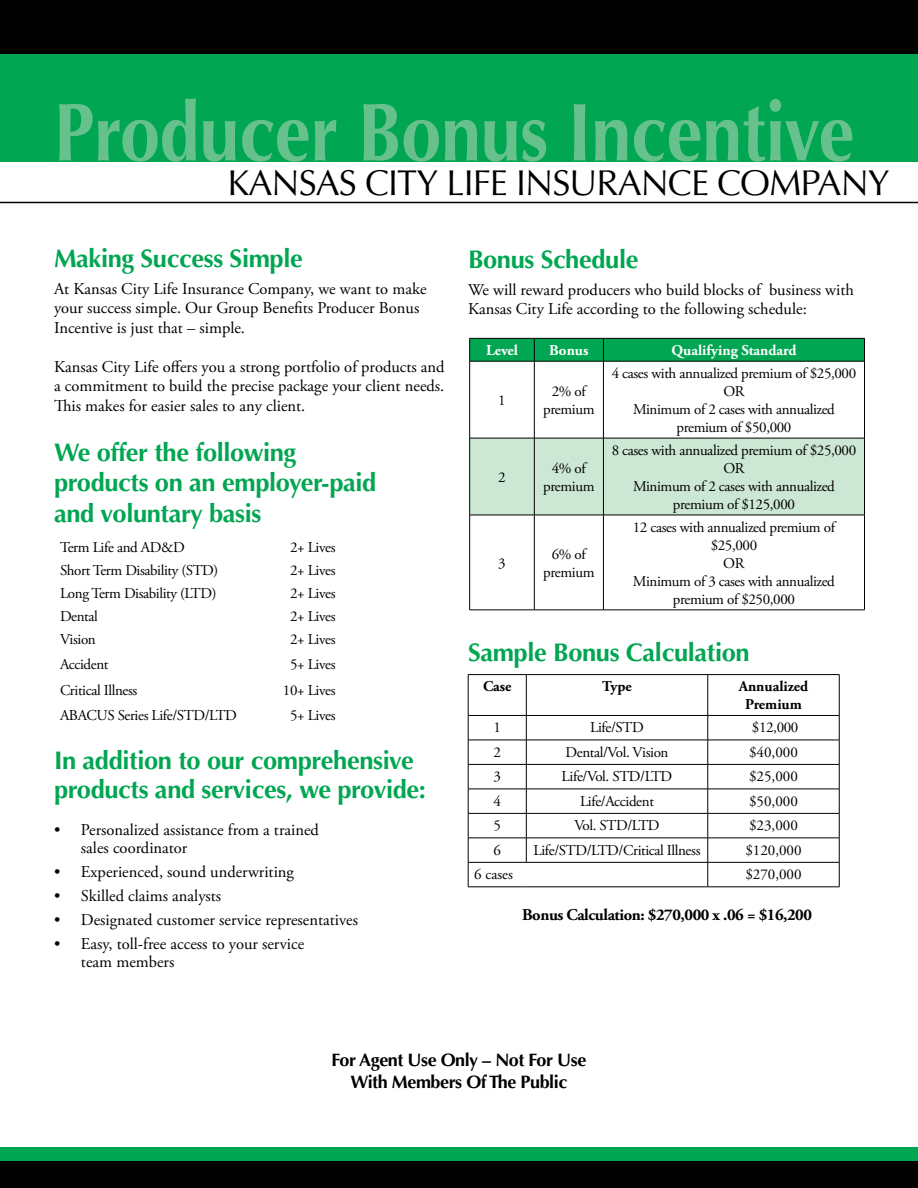
<style>
.page{position:relative;width:918px;height:1188px;background:#fff}
.page>*{position:absolute;margin:0;border:0;box-sizing:border-box;transform-origin:0 0}
.t1{font:700 82.05px "Optima LT Std";letter-spacing:-.005em;color:#67c18c;scale:.88 1}
.t2{font:36px "Optima LT Std";letter-spacing:-.025em;color:#000}
.t3{font:700 25.5px/30.6px "Optima LT Std";letter-spacing:-.015em;color:#00a651}
.t4{font:700 18px/21.6px "Optima LT Std";letter-spacing:-.025em;color:#000;text-align:center}
.t5{font:16.5px/19.5px "Adobe Garamond Pro";color:#000}
.t6{font:700 16.5px "Adobe Garamond Pro";letter-spacing:-.025em;color:#000}
.t7{font:15px/18px "Adobe Garamond Pro";letter-spacing:-.025em;color:#000;text-align:center}
.t8{font:700 15px "Adobe Garamond Pro";color:#fff}
.t9{font:700 15px/18px "Adobe Garamond Pro";color:#000;text-align:center}
</style>
<div class="page">
<div style="left:0;top:1148px;width:918px;height:17px;background:#00a651"></div>
<div style="left:0;top:1161px;width:918px;height:27px;background:#000"></div>
<div style="left:0;top:0;width:918px;height:57px;background:#000"></div>
<hr style="left:0;top:202px;width:918px;height:1px;background:#000">
<div style="left:0;top:54px;width:918px;height:108px;background:#00a651"></div>
<div style="left:470px;top:439px;width:394px;height:76px;background:#cce7d3"></div>
<svg style="left:469px;top:338px;width:396px;height:23px;background:#009c4c"></svg>
<hr style="left:469px;top:361px;width:65px;height:1px;background:#000">
<hr style="left:469px;top:361px;width:1px;height:77px;background:#000">
<hr style="left:534px;top:361px;width:69px;height:1px;background:#000">
<hr style="left:534px;top:361px;width:1px;height:77px;background:#000">
<hr style="left:603px;top:361px;width:262px;height:1px;background:#000">
<hr style="left:603px;top:361px;width:1px;height:77px;background:#000">
<hr style="left:864px;top:361px;width:1px;height:77px;background:#000">
<hr style="left:469px;top:515px;width:1px;height:95px;background:#000">
<hr style="left:534px;top:515px;width:1px;height:95px;background:#000">
<hr style="left:603px;top:515px;width:1px;height:95px;background:#000">
<hr style="left:864px;top:515px;width:1px;height:95px;background:#000">
<hr style="left:469px;top:610px;width:65px;height:1px;background:#000">
<hr style="left:534px;top:610px;width:69px;height:1px;background:#000">
<hr style="left:603px;top:610px;width:262px;height:1px;background:#000">
<hr style="left:469px;top:438px;width:1px;height:77px;background:#000">
<hr style="left:469px;top:438px;width:65px;height:1px;background:#000">
<hr style="left:534px;top:438px;width:69px;height:1px;background:#000">
<hr style="left:603px;top:438px;width:262px;height:1px;background:#000">
<hr style="left:534px;top:438px;width:1px;height:77px;background:#000">
<hr style="left:603px;top:438px;width:1px;height:77px;background:#000">
<hr style="left:864px;top:438px;width:1px;height:77px;background:#000">
<hr style="left:469px;top:515px;width:65px;height:1px;background:#000">
<hr style="left:534px;top:515px;width:69px;height:1px;background:#000">
<hr style="left:603px;top:515px;width:262px;height:1px;background:#000">
<hr style="left:468px;top:674px;width:58px;height:1px;background:#000">
<hr style="left:468px;top:675px;width:1px;height:40px;background:#000">
<hr style="left:526px;top:674px;width:182px;height:1px;background:#000">
<hr style="left:526px;top:675px;width:1px;height:40px;background:#000">
<hr style="left:708px;top:674px;width:131px;height:1px;background:#000">
<hr style="left:708px;top:675px;width:1px;height:40px;background:#000">
<hr style="left:839px;top:675px;width:1px;height:40px;background:#000">
<hr style="left:468px;top:715px;width:58px;height:1px;background:#000">
<hr style="left:526px;top:715px;width:182px;height:1px;background:#000">
<hr style="left:708px;top:715px;width:131px;height:1px;background:#000">
<hr style="left:468px;top:740px;width:58px;height:1px;background:#000">
<hr style="left:526px;top:740px;width:182px;height:1px;background:#000">
<hr style="left:708px;top:740px;width:131px;height:1px;background:#000">
<hr style="left:468px;top:764px;width:58px;height:1px;background:#000">
<hr style="left:526px;top:764px;width:182px;height:1px;background:#000">
<hr style="left:708px;top:764px;width:131px;height:1px;background:#000">
<hr style="left:468px;top:789px;width:58px;height:1px;background:#000">
<hr style="left:526px;top:789px;width:182px;height:1px;background:#000">
<hr style="left:708px;top:789px;width:131px;height:1px;background:#000">
<hr style="left:468px;top:813px;width:58px;height:1px;background:#000">
<hr style="left:526px;top:813px;width:182px;height:1px;background:#000">
<hr style="left:708px;top:813px;width:131px;height:1px;background:#000">
<hr style="left:468px;top:838px;width:58px;height:1px;background:#000">
<hr style="left:526px;top:838px;width:182px;height:1px;background:#000">
<svg style="left:526px;top:716px;width:1px;height:146px"></svg>
<hr style="left:708px;top:838px;width:131px;height:1px;background:#000">
<hr style="left:468px;top:862px;width:58px;height:1px;background:#000">
<svg style="left:468px;top:716px;width:1px;height:171px"></svg>
<hr style="left:526px;top:862px;width:182px;height:1px;background:#000">
<hr style="left:708px;top:862px;width:131px;height:1px;background:#000">
<svg style="left:708px;top:716px;width:1px;height:171px"></svg>
<svg style="left:839px;top:716px;width:1px;height:171px"></svg>
<hr style="left:468px;top:887px;width:58px;height:1px;background:#000">
<hr style="left:526px;top:887px;width:182px;height:1px;background:#000">
<hr style="left:708px;top:887px;width:131px;height:1px;background:#000">
<h1 class="t1" style="left:54px;top:85px;width:911px">Producer Bonus Incentive</h1>
<h2 class="t2" style="left:227px;top:162px;width:664px">KANSAS CITY LIFE INSURANCE COMPANY</h2>
<h3 class="t3" style="left:54px;top:244px;width:250px">Making Success Simple</h3>
<p class="t5" style="left:54px;top:279px;width:374px">At Kansas City Life Insurance Company, we want to make your success simple. Our Group Benefits Producer Bonus<br>Incentive is just that – simple.</p>
<p class="t5" style="left:54px;top:357px;width:392px;text-align:justify">Kansas City Life offers you a strong portfolio of products and a commitment to build the precise package your client needs.<br>This makes for easier sales to any client.</p>
<h3 class="t3" style="left:54px;top:437px;width:324px">We offer the following products on an employer-paid and voluntary basis</h3>
<p class="t7" style="left:60px;top:538px;width:126px">Term Life and AD&amp;D</p>
<p class="t7" style="left:290px;top:539px;width:47px">2+ Lives</p>
<p class="t7" style="left:60px;top:562px;width:160px">Short Term Disability (STD)</p>
<p class="t7" style="left:290px;top:562px;width:47px">2+ Lives</p>
<p class="t7" style="left:60px;top:585px;width:158px">Long Term Disability (LTD)</p>
<p class="t7" style="left:290px;top:585px;width:47px">2+ Lives</p>
<p class="t7" style="left:60px;top:608px;width:39px">Dental</p>
<p class="t7" style="left:290px;top:608px;width:47px">2+ Lives</p>
<p class="t7" style="left:60px;top:631px;width:37px">Vision</p>
<p class="t7" style="left:290px;top:631px;width:47px">2+ Lives</p>
<p class="t7" style="left:60px;top:656px;width:50px">Accident</p>
<p class="t7" style="left:290px;top:656px;width:47px">5+ Lives</p>
<p class="t7" style="left:60px;top:682px;width:79px">Critical Illness</p>
<p class="t7" style="left:283px;top:682px;width:54px">10+ Lives</p>
<p class="t7" style="left:60px;top:707px;width:178px">ABACUS Series Life/STD/LTD</p>
<p class="t7" style="left:290px;top:707px;width:47px">5+ Lives</p>
<h3 class="t3" style="left:54px;top:747px;width:373px;line-height:28.8px">In addition to our comprehensive products and services, we provide:</h3>
<p class="t5" style="left:81px;top:821px;width:240px;line-height:18px;text-indent:-27px">• Personalized assistance from a trained sales coordinator</p>
<p class="t5" style="left:54px;top:863px;width:241px">• Experienced, sound underwriting</p>
<p class="t5" style="left:54px;top:887px;width:169px">• Skilled claims analysts</p>
<p class="t5" style="left:54px;top:911px;width:306px">• Designated customer service representatives</p>
<p class="t5" style="left:81px;top:935px;width:225px;line-height:18px;text-indent:-27px">• Easy, toll-free access to your service team members</p>
<h3 class="t3" style="left:468px;top:245px;width:172px">Bonus Schedule</h3>
<p class="t5" style="left:468px;top:280px;width:387px">We will reward producers who build blocks of business with<br>Kansas City Life according to the following schedule:</p>
<p class="t8" style="left:486px;top:342px;width:34px">Level</p>
<p class="t8" style="left:549px;top:342px;width:41px">Bonus</p>
<p class="t8" style="left:671px;top:342px;width:127px">Qualifying Standard</p>
<p class="t7" style="left:498px;top:392px;width:9px">1</p>
<p class="t7" style="left:543px;top:383px;width:53px">2% of premium</p>
<p class="t7" style="left:612px;top:365px;width:246px">4 cases with annualized premium of $25,000<br>OR<br>Minimum of 2 cases with annualized premium of $50,000</p>
<p class="t7" style="left:498px;top:469px;width:9px">2</p>
<p class="t7" style="left:543px;top:460px;width:53px">4% of premium</p>
<p class="t7" style="left:612px;top:442px;width:246px">8 cases with annualized premium of $25,000<br>OR<br>Minimum of 2 cases with annualized premium of $125,000</p>
<p class="t7" style="left:633px;top:519px;width:204px">12 cases with annualized premium of $25,000<br>OR<br>Minimum of 3 cases with annualized premium of $250,000</p>
<h3 class="t3" style="left:468px;top:637px;width:283px">Sample Bonus Calculation</h3>
<p class="t7" style="left:498px;top:555px;width:9px">3</p>
<p class="t7" style="left:543px;top:546px;width:53px">6% of premium</p>
<p class="t9" style="left:483px;top:678px;width:30px">Case</p>
<p class="t9" style="left:602px;top:678px;width:31px">Type</p>
<p class="t9" style="left:739px;top:678px;width:71px">Annualized<br>Premium</p>
<p class="t7" style="left:493px;top:719px;width:9px">1</p>
<p class="t7" style="left:590px;top:719px;width:55px">Life/STD</p>
<p class="t7" style="left:752px;top:719px;width:48px">$12,000</p>
<p class="t7" style="left:493px;top:744px;width:9px">2</p>
<p class="t7" style="left:566px;top:744px;width:104px">Dental/Vol. Vision</p>
<p class="t7" style="left:749px;top:744px;width:50px">$40,000</p>
<p class="t7" style="left:493px;top:768px;width:9px">3</p>
<p class="t7" style="left:562px;top:768px;width:112px">Life/Vol. STD/LTD</p>
<p class="t7" style="left:749px;top:768px;width:50px">$25,000</p>
<p class="t7" style="left:493px;top:793px;width:9px">4</p>
<p class="t7" style="left:580px;top:793px;width:75px">Life/Accident</p>
<p class="t7" style="left:749px;top:793px;width:50px">$50,000</p>
<p class="t7" style="left:493px;top:817px;width:9px">5</p>
<p class="t7" style="left:574px;top:817px;width:87px">Vol. STD/LTD</p>
<p class="t7" style="left:749px;top:817px;width:50px">$23,000</p>
<p class="t7" style="left:493px;top:842px;width:9px">6</p>
<p class="t7" style="left:533px;top:842px;width:169px">Life/STD/LTD/Critical Illness</p>
<p class="t7" style="left:745px;top:842px;width:58px">$120,000</p>
<p class="t7" style="left:474px;top:866px;width:40px">6 cases</p>
<p class="t7" style="left:745px;top:866px;width:58px">$270,000</p>
<p class="t6" style="left:522px;top:905px;width:291px">Bonus Calculation: $270,000 x .06 = $16,200</p>
<p class="t4" style="left:332px;top:1050px;width:256px">For Agent Use Only – Not For Use<br>With Members Of The Public</p>
</div>
